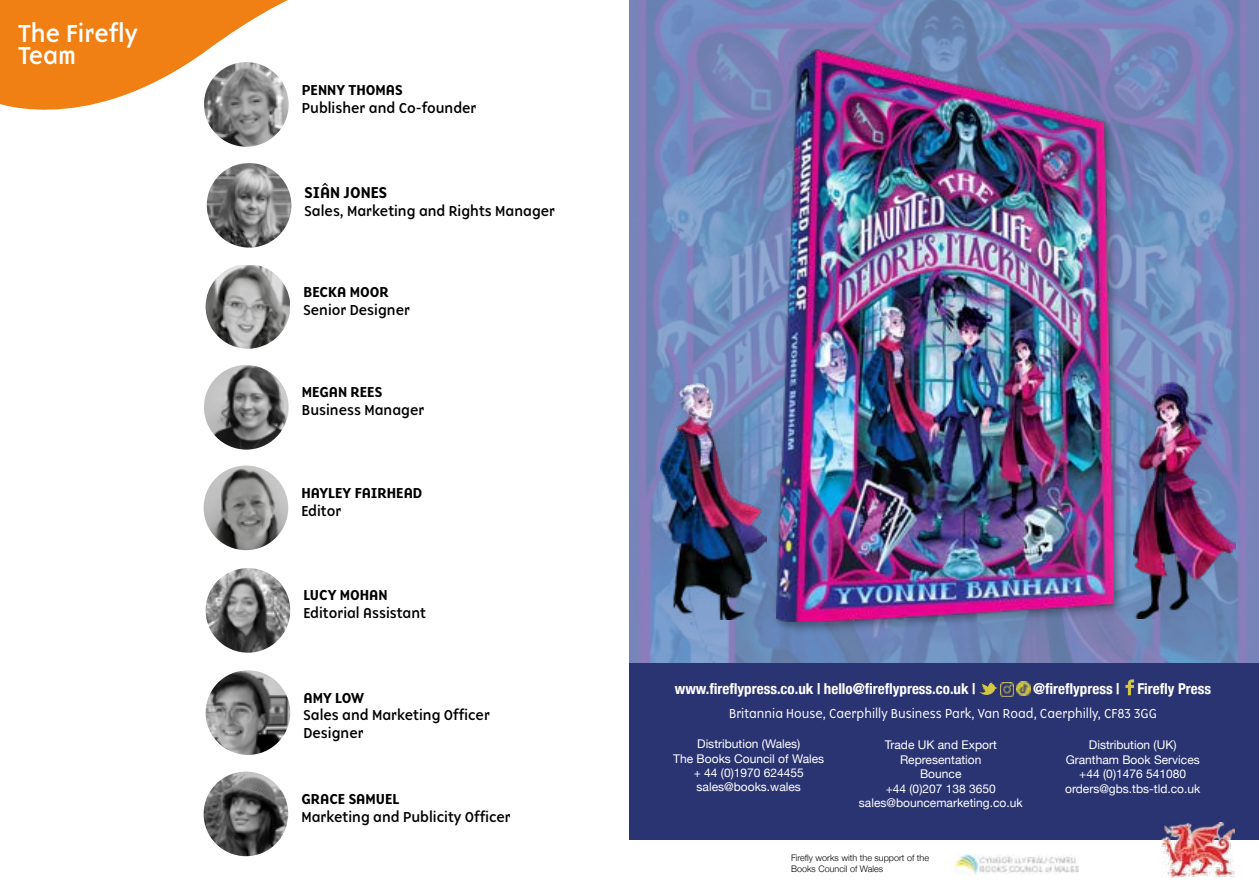
<style>
.page{position:relative;width:1259px;height:893px;background:#fff}
.page>*{position:absolute;margin:0;border:0;box-sizing:border-box;transform-origin:0 0}
.t1{font:25.5px/22.5px "Base 900 Sans OT";color:#fff}
.t2{font:500 16.35px "Base 900 Sans OT";color:#000}
.t3{font:700 condensed 15px "Helvetica Neue";color:#fff}
.t4{font:14.85px/17.9px "Base 900 Sans OT";color:#000}
.t5{font:500 14.85px "Base 900 Sans OT";color:#000}
.t6{font:300 13.5px "Base 900 Sans OT";color:#fff}
.t7{font:12px/14.4px "Helvetica Neue";color:#fff;text-align:center}
.t8{font:300 9px/10.8px "Helvetica Neue";color:#000}
</style>
<div class="page">
<svg style="left:0;top:0;width:288px;height:141px;fill:#f08013"></svg>
<img style="left:204px;top:772px;width:84px;height:84px;border-radius:42px">
<img style="left:204px;top:62px;width:85px;height:85px;border-radius:42px">
<img style="left:204px;top:365px;width:85px;height:85px;border-radius:42px">
<img style="left:206px;top:265px;width:84px;height:84px">
<img style="left:206px;top:670px;width:84px;height:85px;border-radius:42px">
<img style="left:206px;top:568px;width:84px;height:85px;border-radius:42px">
<img style="left:204px;top:466px;width:84px;height:84px;border-radius:42px">
<img style="left:207px;top:163px;width:84px;height:85px;border-radius:42px">
<img style="left:629px;top:0;width:630px;height:664px">
<div style="left:629px;top:664px;width:630px;height:176px;background:#2b3472"></div>
<svg style="left:979px;top:682px;width:18px;height:13px"></svg>
<svg style="left:1125px;top:679px;width:9px;height:16px"></svg>
<img style="left:954px;top:854px;width:125px;height:20px">
<img style="left:1161px;top:823px;width:73px;height:54px">
<div style="left:772px;top:46px;width:353px;height:588px;background:#000;opacity:.35"></div>
<img style="left:776px;top:49px;width:337px;height:573px">
<img style="left:1000px;top:683px;width:14px;height:13px">
<img style="left:1016px;top:682px;width:14px;height:14px">
<img style="left:660px;top:383px;width:107px;height:236px">
<img style="left:1134px;top:382px;width:101px;height:236px">
<h1 class="t1" style="left:18px;top:23px;width:121px">The Firefly<br>Team</h1>
<p class="t5" style="left:302px;top:81px;width:102px">PENNY THOMAS</p>
<p class="t4" style="left:302px;top:100px;width:176px">Publisher and Co-founder</p>
<h2 class="t2" style="left:305px;top:183px;width:84px">SIÂN JONES</h2>
<p class="t4" style="left:305px;top:203px;width:252px">Sales, Marketing and Rights Manager</p>
<p class="t5" style="left:303px;top:284px;width:87px">BECKA MOOR</p>
<p class="t4" style="left:303px;top:302px;width:108px">Senior Designer</p>
<p class="t5" style="left:302px;top:383px;width:82px">MEGAN REES</p>
<p class="t4" style="left:302px;top:402px;width:124px">Business Manager</p>
<p class="t5" style="left:301px;top:485px;width:122px">HAYLEY FAIRHEAD</p>
<p class="t4" style="left:301px;top:503px;width:41px">Editor</p>
<p class="t5" style="left:303px;top:586px;width:86px">LUCY MOHAN</p>
<p class="t4" style="left:303px;top:605px;width:124px">Editorial Assistant</p>
<p class="t5" style="left:303px;top:689px;width:62px">AMY LOW</p>
<p class="t4" style="left:303px;top:707px;width:188px">Sales and Marketing Officer<br>Designer</p>
<p class="t5" style="left:301px;top:790px;width:99px">GRACE SAMUEL</p>
<p class="t4" style="left:301px;top:809px;width:211px">Marketing and Publicity Officer</p>
<p class="t3" style="left:675px;top:676px;width:302px">www.fireflypress.co.uk | hello@fireflypress.co.uk |</p>
<p class="t3" style="left:1033px;top:676px;width:179px">@fireflypress | Firefly Press</p>
<p class="t6" style="left:729px;top:707px;width:429px">Britannia House, Caerphilly Business Park, Van Road, Caerphilly, CF83 3GG</p>
<p class="t7" style="left:673px;top:738px;width:152px">Distribution (Wales)<br>The Books Council of Wales + 44 (0)1970 624455 sales@books.wales</p>
<p class="t7" style="left:859px;top:739px;width:165px">Trade UK and Export<br>Representation<br>Bounce<br>+44 (0)207 138 3650 sales@bouncemarketing.co.uk</p>
<p class="t7" style="left:1065px;top:739px;width:137px">Distribution (UK)<br>Grantham Book Services +44 (0)1476 541080 orders@gbs.tbs-tld.co.uk</p>
<p class="t8" style="left:791px;top:852px;width:139px">Firefly works with the support of the<br>Books Council of Wales</p>
</div>
